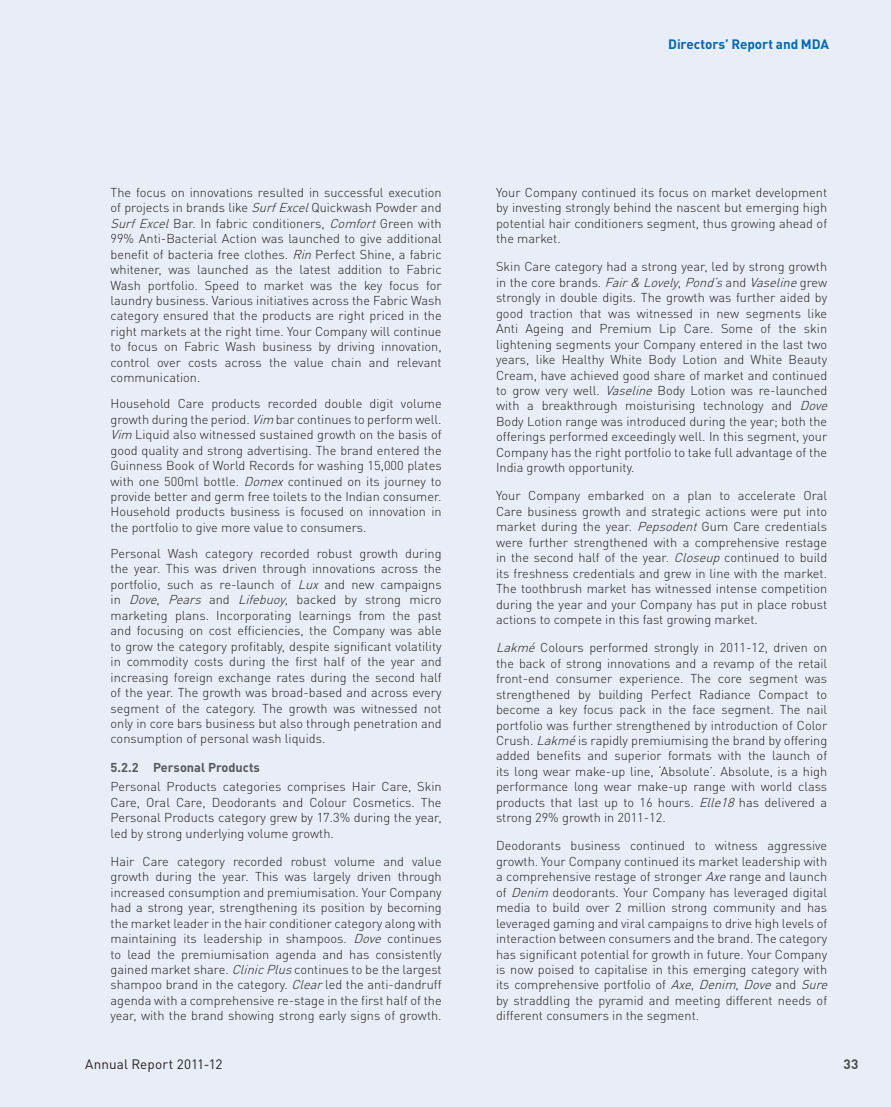
<style>
.page{position:relative;width:891px;height:1107px;background:#e8edf7}
.page>*{position:absolute;margin:0;border:0;box-sizing:border-box;transform-origin:0 0}
.t1{font:700 13.5px "DIN Pro";letter-spacing:-.01em;color:#0168b3}
.t2{font:13.5px "DIN Pro";letter-spacing:.01em;color:#231f20}
.t3{font:700 13.5px "DIN Pro";color:#4b4c4d}
.t4{font:300 12.75px/15.5px "DIN Pro";color:#231f20;text-align:justify}
.t5{font:700 12.75px "DIN Pro";color:#57585a}
.s1{font-style:italic}
</style>
<div class="page">
<p class="t1" style="left:668px;top:32px;width:162px">Directors’ Report and MDA</p>
<p class="t4" style="left:111px;top:183px;width:333px">The focus on innovations resulted in successful execution of projects in brands like <span class="s1">SurfExcel</span>Quickwash Powder and <span class="s1">SurfExcel</span>Bar. In fabric conditioners, <span class="s1">Comfort</span>Green with 99% Anti-Bacterial Action was launched to give additional benefit of bacteria free clothes. <span class="s1">Rin</span>Perfect Shine, a fabric whitener, was launched as the latest addition to Fabric Wash portfolio. Speed to market was the key focus for laundry business. Various initiatives across the Fabric Wash category ensured that the products are right priced in the right markets at the right time. Your Company will continue to focus on Fabric Wash business by driving innovation, control over costs across the value chain and relevant communication.</p>
<p class="t4" style="left:111px;top:395px;width:333px">Household Care products recorded double digit volume growth during the period. <span class="s1">Vim</span> bar continues to perform well.<br><span class="s1">Vim</span> Liquid also witnessed sustained growth on the basis of good quality and strong advertising. The brand entered the Guinness Book of World Records for washing 15,000 plates with one 500ml bottle. <span class="s1">Domex</span>continued on its journey to provide better and germ free toilets to the Indian consumer.<br>Household products business is focused on innovation in the portfolio to give more value to consumers.</p>
<p class="t4" style="left:111px;top:545px;width:333px">Personal Wash category recorded robust growth during the year. This was driven through innovations across the portfolio, such as re-launch of <span class="s1">Lux</span> and new campaigns in <span class="s1">Dove</span>, <span class="s1">Pears</span> and <span class="s1">Lifebuoy</span>, backed by strong micro marketing plans. Incorporating learnings from the past and focusing on cost efficiencies, the Company was able to grow the category profitably, despite significant volatility in commodity costs during the first half of the year and increasing foreign exchange rates during the second half of the year. The growth was broad-based and across every segment of the category. The growth was witnessed not only in core bars business but also through penetration and consumption of personal wash liquids.</p>
<p class="t5" style="left:111px;top:756px;width:151px">5.2.2 Personal Products</p>
<p class="t4" style="left:111px;top:778px;width:333px">Personal Products categories comprises Hair Care, Skin Care, Oral Care, Deodorants and Colour Cosmetics. The Personal Products category grew by 17.3% during the year, led by strong underlying volume growth.</p>
<p class="t4" style="left:111px;top:852px;width:333px">Hair Care category recorded robust volume and value growth during the year. This was largely driven through increased consumption and premiumisation. Your Company had a strong year, strengthening its position by becoming the market leader in the hair conditioner category along with maintaining its leadership in shampoos. <span class="s1">Dove</span> continues to lead the premiumisation agenda and has consistently gained market share. <span class="s1">ClinicPlus</span>continues to be the largest shampoo brand in the category. <span class="s1">Clear</span>led the anti-dandruff agenda with a comprehensive re-stage in the first half of the year, with the brand showing strong early signs of growth.</p>
<p class="t4" style="left:496px;top:183px;width:333px">Your Company continued its focus on market development by investing strongly behind the nascent but emerging high potential hair conditioners segment, thus growing ahead of the market.</p>
<p class="t4" style="left:496px;top:258px;width:337px;text-align:left">Skin Care category had a strong year, led by strong growth i n t h e c o re b ra n d s . <span class="s1">Fair&amp; Lovely</span>, <span class="s1">Pond’s</span>a n d <span class="s1">Vaseline</span>g re w strongly in double digits. The growth was further aided by good traction that was witnessed in new segments like Anti Ageing and Premium Lip Care. Some of the skin lightening segments your Company entered in the last two years, like Healthy White Body Lotion and White Beauty Cream, have achieved good share of market and continued to grow very well. <span class="s1">Vaseline</span> Body Lotion was re-launched with a breakthrough moisturising technology and <span class="s1">Dove </span>Body Lotion range was introduced during the year; both the offerings performed exceedingly well. In this segment, your Company has the right portfolio to take full advantage of the India growth opportunity.</p>
<p class="t4" style="left:496px;top:487px;width:333px">Your Company embarked on a plan to accelerate Oral Care business growth and strategic actions were put into market during the year. <span class="s1">Pepsodent</span>Gum Care credentials were further strengthened with a comprehensive restage in the second half of the year. <span class="s1">Closeup</span>continued to build its freshness credentials and grew in line with the market.<br>The toothbrush market has witnessed intense competition during the year and your Company has put in place robust actions to compete in this fast growing market.</p>
<p class="t4" style="left:496px;top:639px;width:333px"><span class="s1">Lakmé</span> Colours performed strongly in 2011-12, driven on the back of strong innovations and a revamp of the retail front-end consumer experience. The core segment was strengthened by building Perfect Radiance Compact to become a key focus pack in the face segment. The nail portfolio was further strengthened by introduction of Color Crush. <span class="s1">Lakmé</span>is rapidly premiumising the brand by offering added benefits and superior formats with the launch of its long wear make-up line, ‘Absolute’. Absolute, is a high performance long wear make-up range with world class products that last up to 16 hours. <span class="s1">Elle18</span>has delivered a strong 29% growth in 2011-12.</p>
<p class="t4" style="left:496px;top:837px;width:337px;text-align:left">Deodorants business continued to witness aggressive growth. Your Company continued its market leadership with a comprehensive restage of stronger <span class="s1">Axe</span>range and launch of <span class="s1">Denim</span> deodorants. Your Company has leveraged digital media to build over 2 million strong community and has leveraged gaming and viral campaigns to drive high levels of interaction between consumers and the brand. The category has significant potential for growth in future. Your Company is now poised to capitalise in this emerging category with its comprehensive portfolio of <span class="s1">Axe</span>, <span class="s1">Denim</span>, <span class="s1">Dove</span>and <span class="s1">Sure </span>by straddling the pyramid and meeting different needs of different consumers in the segment.</p>
<p class="t2" style="left:85px;top:1053px;width:139px">Annual Report 2011-12</p>
<p class="t3" style="left:843px;top:1053px;width:17px">33</p>
</div>
